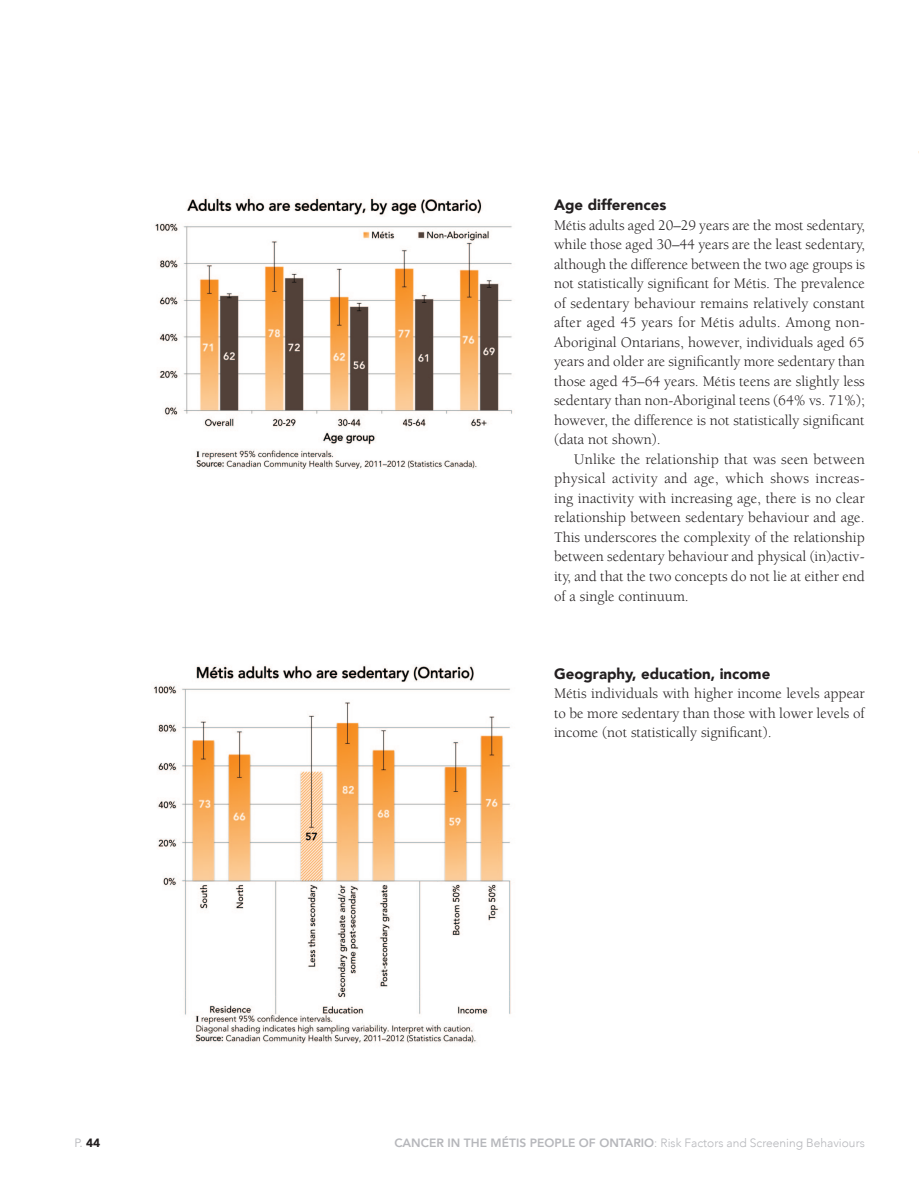
<style>
.page{position:relative;width:919px;height:1189px;background:#fff}
.page>*{position:absolute;margin:0;border:0;box-sizing:border-box;transform-origin:0 0}
.t1{font:15px/19.5px "Berkeley";color:#231f20;text-align:justify}
.t2{font:900 15px "Avenir";color:#231f20}
.t3{font:300 12px "Avenir";color:#b6b7bb}
.t4{font:12px "Avenir";color:#b6b7bb}
.s1{font-weight:900;color:#231f20}
.s2{font-weight:800}
</style>
<div class="page">
<img style="left:155px;top:198px;width:358px;height:271px">
<img style="left:153px;top:665px;width:358px;height:379px">
<p class="t2" style="left:554px;top:192px;width:114px">Age differences</p>
<p class="t1" style="left:554px;top:216px;width:312px">Métis adults aged 20–29 years are the most sedentary, while those aged 30–44 years are the least sedentary, although the difference between the two age groups is not statistically significant for Métis. The prevalence of sedentary behaviour remains relatively constant after aged 45 years for Métis adults. Among non-Aboriginal Ontarians, however, individuals aged 65 years and older are significantly more sedentary than those aged 45–64 years. Métis teens are slightly less sedentary than non-Aboriginal teens (64% vs. 71%); however, the difference is not statistically significant (data not shown).</p>
<p class="t1" style="left:554px;top:450px;width:312px;text-indent:20px">Unlike the relationship that was seen between physical activity and age, which shows increas&shy;ing inactivity with increasing age, there is no clear relationship between sedentary behaviour and age.<br>This underscores the complexity of the relationship between sedentary behaviour and physical (in)activ&shy;ity, and that the two concepts do not lie at either end of a single continuum.</p>
<p class="t2" style="left:554px;top:660px;width:218px">Geography, education, income</p>
<p class="t1" style="left:554px;top:684px;width:312px">Métis individuals with higher income levels appear to be more sedentary than those with lower levels of income (not statistically significant).</p>
<p class="t4" style="left:74px;top:1135px;width:27px">P. <span class="s1">44</span></p>
<p class="t3" style="left:394px;top:1135px;width:472px"><span class="s2">CANCER IN THE MÉTIS PEOPLE OF ONTARIO</span>: Risk Factors and Screening Behaviours</p>
</div>
